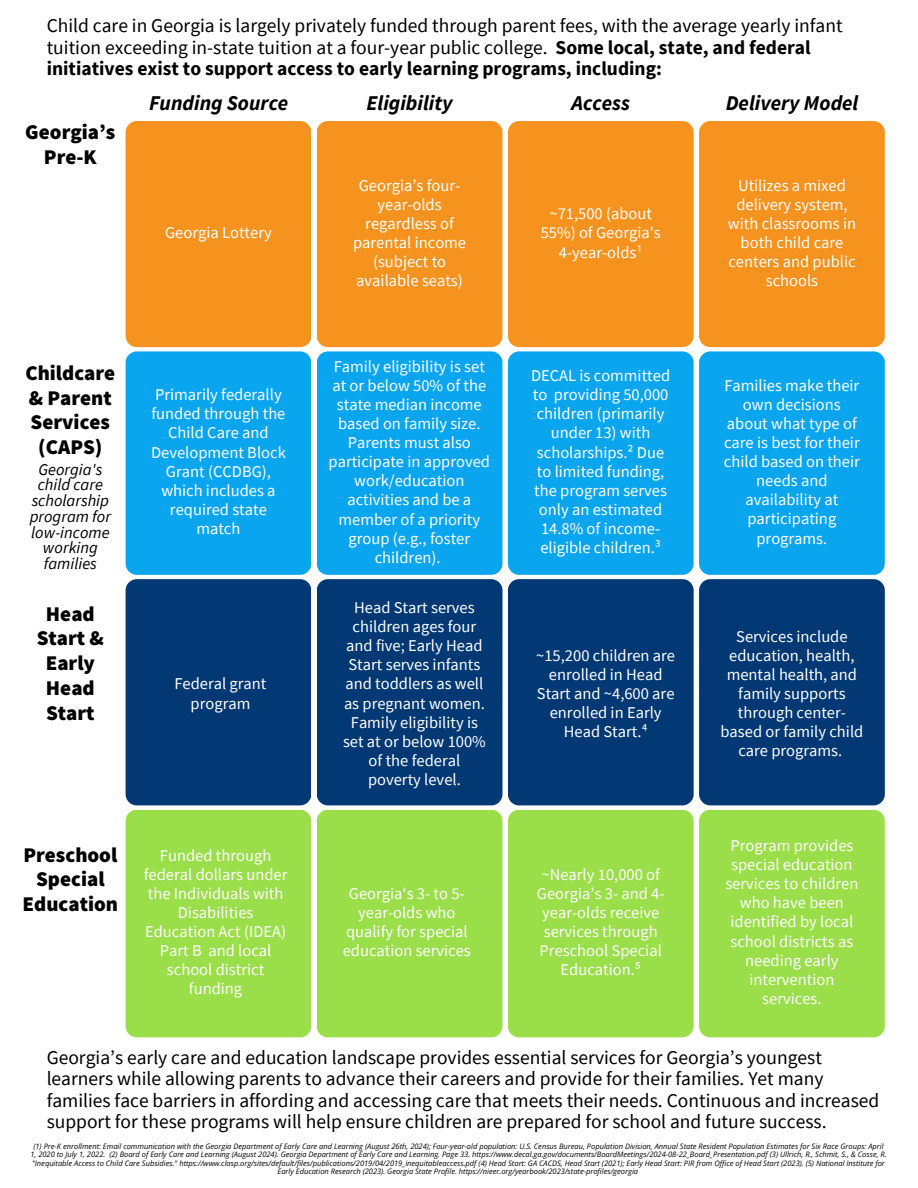
<style>
.page{position:relative;width:918px;height:1188px;background:#fff}
.page>*{position:absolute;margin:0;border:0;box-sizing:border-box;transform-origin:0 0}
.t1{font:900 21px/24.8px "Source Sans Pro";color:#000;text-align:center}
.t2{font:italic 700 21px "Source Sans Pro";color:#000}
.t3{font:19.5px/21.3px "Source Sans Pro";color:#000}
.t4{font:16.5px/19.2px "Source Sans Pro";color:#fff;text-align:center}
.t5{font:italic 16.5px/15.8px "Source Sans Pro";color:#000;text-align:center}
.t6{font:italic 7.5px/8.1px "Open Sans";color:#000;text-align:center}
.s1{font-weight:700}
</style>
<div class="page">
<div style="left:126px;top:121px;width:185px;height:226px;background:#f6921e;border-radius:11px"></div>
<div style="left:317px;top:121px;width:185px;height:226px;background:#f6921e;border-radius:11px"></div>
<div style="left:508px;top:121px;width:186px;height:226px;background:#f6921e;border-radius:11px"></div>
<div style="left:699px;top:121px;width:186px;height:226px;background:#f6921e;border-radius:11px"></div>
<div style="left:126px;top:351px;width:185px;height:224px;background:#09a5ef;border-radius:11px"></div>
<div style="left:317px;top:351px;width:185px;height:224px;background:#09a5ef;border-radius:11px"></div>
<div style="left:508px;top:351px;width:186px;height:224px;background:#09a5ef;border-radius:11px"></div>
<div style="left:699px;top:351px;width:186px;height:224px;background:#09a5ef;border-radius:11px"></div>
<div style="left:126px;top:579px;width:185px;height:226px;background:#023874;border-radius:11px"></div>
<div style="left:317px;top:579px;width:185px;height:226px;background:#023874;border-radius:11px"></div>
<div style="left:508px;top:579px;width:186px;height:226px;background:#023874;border-radius:11px"></div>
<div style="left:699px;top:579px;width:186px;height:226px;background:#023874;border-radius:11px"></div>
<div style="left:126px;top:810px;width:185px;height:227px;background:#9ade49;border-radius:11px"></div>
<div style="left:317px;top:810px;width:185px;height:227px;background:#9ade49;border-radius:11px"></div>
<div style="left:508px;top:810px;width:186px;height:227px;background:#9ade49;border-radius:11px"></div>
<div style="left:699px;top:810px;width:186px;height:227px;background:#9ade49;border-radius:11px"></div>
<h2 class="t3" style="left:47px;top:15px;width:798px">Child care in Georgia is largely privately funded through parent fees, with the average yearly infant tuition exceeding in-state tuition at a four-year public college. <span class="s1">Some local, state, and federal initiatives exist to support access to early learning programs, including:</span></h2>
<h3 class="t1" style="left:25px;top:119px;width:92px">Georgia’s<br>Pre-K</h3>
<h1 class="t2" style="left:149px;top:89px;width:141px">Funding Source</h1>
<h1 class="t2" style="left:367px;top:89px;width:88px">Eligibility</h1>
<h1 class="t2" style="left:572px;top:89px;width:60px">Access</h1>
<h1 class="t2" style="left:726px;top:89px;width:134px">Delivery Model</h1>
<h1 class="t4" style="left:165px;top:223px;width:108px">Georgia Lottery</h1>
<h3 class="t4" style="left:353px;top:175px;width:115px">Georgia’s four&shy;year-olds regardless of parental income (subject to available seats)</h3>
<h3 class="t4" style="left:541px;top:204px;width:122px">~71,500 (about<br>55%) of Georgia's<br>4-year-olds¹</h3>
<h3 class="t4" style="left:728px;top:175px;width:130px">Utilizes a mixed delivery system, with classrooms in both child care centers and public schools</h3>
<h1 class="t1" style="left:25px;top:360px;width:91px">Childcare &amp; Parent<br>Services (CAPS)</h1>
<h1 class="t5" style="left:30px;top:461px;width:83px">Georgia's child care scholarship program for low-income working families</h1>
<h1 class="t1" style="left:37px;top:601px;width:69px">Head<br>Start &amp;<br>Early<br>Head<br>Start</h1>
<h3 class="t4" style="left:151px;top:385px;width:136px">Primarily federally funded through the<br>Child Care and<br>Development Block<br>Grant (CCDBG), which includes a required state match</h3>
<h3 class="t4" style="left:174px;top:674px;width:94px">Federal grant program</h3>
<h3 class="t1" style="left:23px;top:842px;width:97px">Preschool<br>Special<br>Education</h3>
<h3 class="t4" style="left:144px;top:845px;width:145px">Funded through federal dollars under the Individuals with<br>Disabilities<br>Education Act (IDEA)<br>Part B and local school district funding</h3>
<h3 class="t4" style="left:329px;top:356px;width:163px">Family eligibility is set at or below 50% of the state median income based on family size.<br>Parents must also participate in approved work/education activities and be a member of a priority group (e.g., foster children).</h3>
<h3 class="t4" style="left:531px;top:366px;width:141px">DECAL is committed to providing 50,000 children (primarily under 13) with scholarships.² Due to limited funding, the program serves only an estimated<br>14.8% of income&shy;eligible children.³</h3>
<h3 class="t4" style="left:724px;top:375px;width:137px">Families make their own decisions about what type of care is best for their child based on their needs and availability at participating programs.</h3>
<h3 class="t4" style="left:343px;top:597px;width:144px">Head Start serves children ages four and five; Early Head<br>Start serves infants and toddlers as well as pregnant women.<br>Family eligibility is set at or below 100% of the federal poverty level.</h3>
<h3 class="t4" style="left:343px;top:883px;width:130px">Georgia's 3- to 5- year-olds who qualify for special education services</h3>
<h3 class="t4" style="left:536px;top:645px;width:140px">~15,200 children are enrolled in Head<br>Start and ~4,600 are enrolled in Early<br>Head Start.⁴</h3>
<h3 class="t4" style="left:537px;top:864px;width:129px">~Nearly 10,000 of<br>Georgia’s 3- and 4- year-olds receive services through<br>Preschool Special<br>Education.⁵</h3>
<h3 class="t4" style="left:720px;top:626px;width:144px">Services include education, health, mental health, and family supports through center&shy;based or family child care programs.</h3>
<h3 class="t4" style="left:725px;top:836px;width:135px">Program provides special education services to children who have been identified by local school districts as needing early intervention services.</h3>
<h2 class="t3" style="left:47px;top:1046px;width:834px">Georgia’s early care and education landscape provides essential services for Georgia’s youngest learners while allowing parents to advance their careers and provide for their families. Yet many families face barriers in affording and accessing care that meets their needs. Continuous and increased support for these programs will help ensure children are prepared for school and future success.</h2>
<p class="t6" style="left:30px;top:1142px;width:858px">(1) Pre-K enrollment: Email communication with the Georgia Department of Early Care and Learning (August 26th, 2024); Four-year-old population: U.S. Census Bureau, Population Division, Annual State Resident Population Estimates for Six Race Groups: April 1, 2020 to July 1, 2022. (2) Board of Early Care and Learning (August 2024). Georgia Department of Early Care and Learning. Page 33. https://www.decal.ga.gov/documents/BoardMeetings/2024-08-22_Board_Presentation.pdf (3) Ullrich, R., Schmit, S., &amp; Cosse, R. "Inequitable Access to Child Care Subsidies." https://www.clasp.org/sites/default/files/publications/2019/04/2019_inequitableaccess.pdf (4) Head Start: GA CACDS, Head Start (2021); Early Head Start: PIR from Office of Head Start (2023). (5) National Institute for Early Education Research (2023). Georgia State Profile. https://nieer.org/yearbook/2023/state-profiles/georgia</p>
</div>
